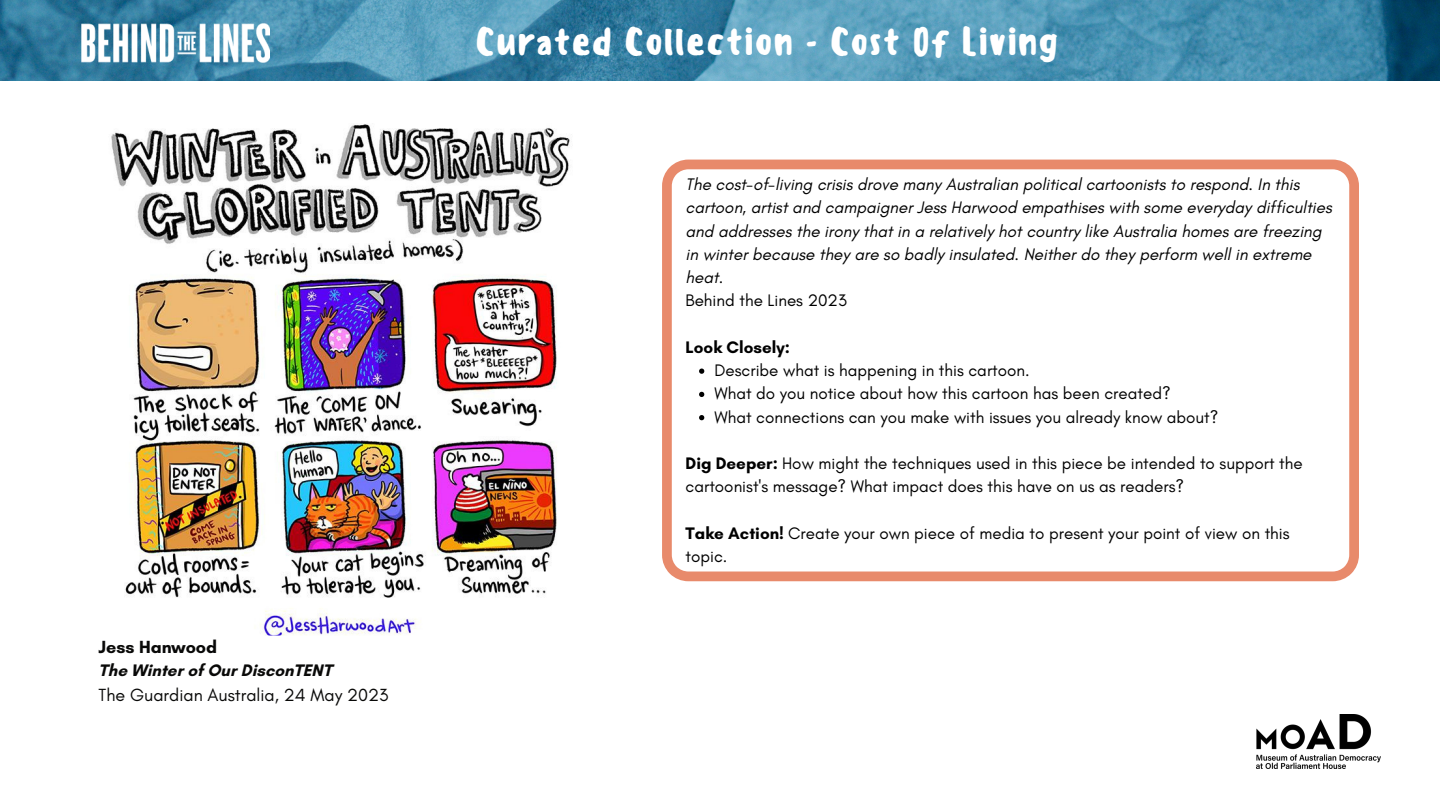
<style>
.page{position:relative;width:1440px;height:810px;background:#fff}
.page>*{position:absolute;margin:0;border:0;box-sizing:border-box;transform-origin:0 0}
.t1{font:500 37.3px "Sensei";letter-spacing:.01em;color:#fff}
.t2{font:17.9px "Glacial Indifference";color:#090908}
.t3{font:700 17.9px "Glacial Indifference";color:#090908}
.t4{font:17px/23.2px "Glacial Indifference";color:#000}
.t5{font:italic 17px/23.2px "Glacial Indifference";color:#000}
.t6{font:700 17px "Glacial Indifference";color:#090908}
.t7{font:700 17px "Glacial Indifference";color:#000}
.s1{font-weight:700}
</style>
<div class="page">
<img style="left:0;top:0;width:1440px;height:81px">
<img style="left:81px;top:24px;width:188px;height:38px">
<svg style="left:662px;top:160px;width:697px;height:421px"></svg>
<svg style="left:699px;top:369px;width:5px;height:5px"></svg>
<svg style="left:699px;top:392px;width:5px;height:5px"></svg>
<svg style="left:699px;top:415px;width:5px;height:5px"></svg>
<img style="left:99px;top:105px;width:487px;height:531px;border-radius:29px">
<img style="left:1256px;top:715px;width:124px;height:54px">
<p class="t3" style="left:99px;top:636px;width:120px">Jess Hanwood</p>
<p class="t6" style="left:99px;top:660px;width:235px">The Winter of Our DisconTENT</p>
<p class="t2" style="left:99px;top:684px;width:291px">The Guardian Australia, 24 May 2023</p>
<h1 class="t1" style="left:475px;top:19px;width:585px">Curated Collection - Cost Of Living</h1>
<p class="t5" style="left:686px;top:172px;width:648px">The cost-of-living crisis drove many Australian political cartoonists to respond. In this cartoon, artist and campaigner Jess Harwood empathises with some everyday difficulties and addresses the irony that in a relatively hot country like Australia homes are freezing in winter because they are so badly insulated. Neither do they perform well in extreme heat.</p>
<p class="t4" style="left:686px;top:289px;width:163px">Behind the Lines 2023</p>
<p class="t7" style="left:686px;top:337px;width:106px">Look Closely:</p>
<p class="t4" style="left:714px;top:358px;width:506px">Describe what is happening in this cartoon.<br>What do you notice about how this cartoon has been created?<br>What connections can you make with issues you already know about?</p>
<p class="t4" style="left:686px;top:451px;width:619px"><span class="s1">Dig Deeper:</span> How might the techniques used in this piece be intended to support the cartoonist's message? What impact does this have on us as readers?</p>
<p class="t4" style="left:686px;top:521px;width:606px"><span class="s1">Take Action!</span> Create your own piece of media to present your point of view on this topic.</p>
</div>
